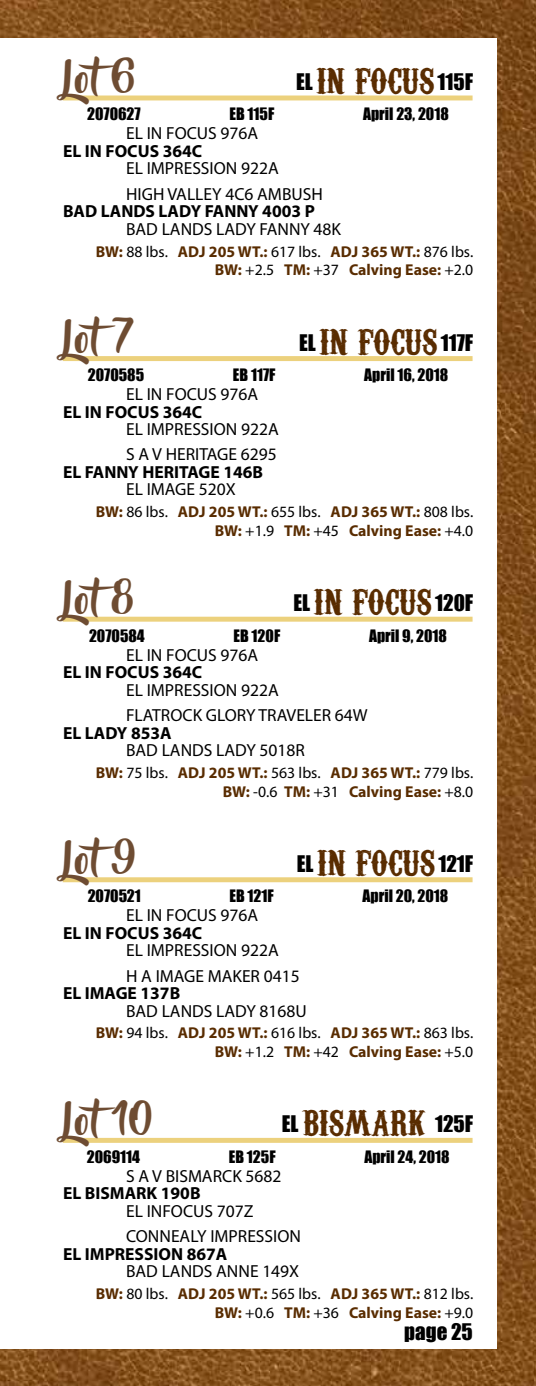
<style>
.page{position:relative;width:536px;height:1386px;background:#fff}
.page>*{position:absolute;margin:0;border:0;box-sizing:border-box;transform-origin:0 0}
.t1{font:39.38px "Beyond The Mountains";color:#6e4c32}
.t2{font:35px "Carnivalee Freakshow";color:#592c00}
.t3{font:21px "Impact";color:#000}
.t4{font:17.5px "Myriad Pro";color:#000}
.t5{font:700 17.5px "Myriad Pro";color:#000}
.t6{font:700 15.75px/18.9px "Myriad Pro";color:#592c00;text-align:right}
.t7{font:15.75px "Impact";color:#000}
.s1{font-family:"Impact";font-size:21px;color:#000}
.s2{font-weight:400;color:#000}
</style>
<div class="page">
<img style="left:0;top:0;width:536px;height:1386px">
<div style="left:0;top:39px;width:496px;height:1310px;background:#fff"></div>
<hr style="left:63px;top:96px;width:409px;height:4px;background:#ecd17d">
<div style="left:63px;top:356px;width:409px;height:5px;background:#ecd17d"></div>
<div style="left:63px;top:617px;width:409px;height:5px;background:#ecd17d"></div>
<div style="left:63px;top:877px;width:409px;height:5px;background:#ecd17d"></div>
<div style="left:63px;top:1138px;width:409px;height:5px;background:#ecd17d"></div>
<p class="t1" style="left:63px;top:56px;width:75px">Lo t6</p>
<p class="t2" style="left:296px;top:58px;width:179px"><span class="s1">EL</span> IN FOCUS <span class="s1">115F</span></p>
<p class="t7" style="left:87px;top:102px;width:55px">2070627</p>
<p class="t7" style="left:229px;top:102px;width:46px">EB 115F</p>
<p class="t7" style="left:363px;top:102px;width:87px">April 23, 2018</p>
<p class="t4" style="left:126px;top:123px;width:134px">EL IN FOCUS 976A</p>
<p class="t5" style="left:63px;top:140px;width:141px">EL IN FOCUS 364C</p>
<p class="t4" style="left:126px;top:158px;width:154px">EL IMPRESSION 922A</p>
<p class="t4" style="left:126px;top:183px;width:198px">HIGH VALLEY 4C6 AMBUSH</p>
<p class="t5" style="left:63px;top:200px;width:253px">BAD LANDS LADY FANNY 4003 P</p>
<p class="t4" style="left:126px;top:218px;width:216px">BAD LANDS LADY FANNY 48K</p>
<p class="t6" style="left:96px;top:241px;width:378px">BW: <span class="s2">88 lbs.</span> ADJ 205 WT.: <span class="s2">617 lbs.</span> ADJ 365 WT.: <span class="s2">876 lbs.<br></span>BW: <span class="s2">+2.5</span> TM: <span class="s2">+37</span> Calving Ease: <span class="s2">+2.0</span></p>
<p class="t1" style="left:63px;top:317px;width:73px">Lo t7</p>
<p class="t2" style="left:299px;top:319px;width:176px"><span class="s1">EL</span> IN FOCUS <span class="s1">117F</span></p>
<p class="t7" style="left:88px;top:363px;width:58px">2070585</p>
<p class="t7" style="left:233px;top:363px;width:44px">EB 117F</p>
<p class="t7" style="left:364px;top:363px;width:85px">April 16, 2018</p>
<p class="t4" style="left:126px;top:383px;width:134px">EL IN FOCUS 976A</p>
<p class="t5" style="left:63px;top:400px;width:141px">EL IN FOCUS 364C</p>
<p class="t4" style="left:126px;top:418px;width:154px">EL IMPRESSION 922A</p>
<p class="t4" style="left:126px;top:444px;width:152px">S A V HERITAGE 6295</p>
<p class="t5" style="left:63px;top:461px;width:201px">EL FANNY HERITAGE 146B</p>
<p class="t4" style="left:126px;top:479px;width:111px">EL IMAGE 520X</p>
<p class="t6" style="left:96px;top:502px;width:378px">BW: <span class="s2">86 lbs.</span> ADJ 205 WT.: <span class="s2">655 lbs.</span> ADJ 365 WT.: <span class="s2">808 lbs.<br></span>BW: <span class="s2">+1.9</span> TM: <span class="s2">+45</span> Calving Ease: <span class="s2">+4.0</span></p>
<p class="t1" style="left:63px;top:577px;width:73px">Lo t8</p>
<p class="t2" style="left:293px;top:580px;width:181px"><span class="s1">EL</span> IN FOCUS <span class="s1">120F</span></p>
<p class="t7" style="left:89px;top:623px;width:57px">2070584</p>
<p class="t7" style="left:233px;top:623px;width:48px">EB 120F</p>
<p class="t7" style="left:369px;top:623px;width:79px">April 9, 2018</p>
<p class="t4" style="left:126px;top:644px;width:134px">EL IN FOCUS 976A</p>
<p class="t5" style="left:63px;top:661px;width:141px">EL IN FOCUS 364C</p>
<p class="t4" style="left:126px;top:679px;width:154px">EL IMPRESSION 922A</p>
<p class="t4" style="left:126px;top:704px;width:243px">FLATROCK GLORY TRAVELER 64W</p>
<p class="t5" style="left:63px;top:721px;width:110px">EL LADY 853A</p>
<p class="t4" style="left:126px;top:739px;width:180px">BAD LANDS LADY 5018R</p>
<p class="t6" style="left:96px;top:762px;width:378px">BW: <span class="s2">75 lbs.</span> ADJ 205 WT.: <span class="s2">563 lbs.</span> ADJ 365 WT.: <span class="s2">779 lbs.<br></span>BW: <span class="s2">-0.6</span> TM: <span class="s2">+31</span> Calving Ease: <span class="s2">+8.0</span></p>
<p class="t1" style="left:63px;top:838px;width:75px">Lo t9</p>
<p class="t2" style="left:296px;top:840px;width:178px"><span class="s1">EL</span> IN FOCUS <span class="s1">121F</span></p>
<p class="t7" style="left:88px;top:884px;width:55px">2070521</p>
<p class="t7" style="left:229px;top:884px;width:46px">EB 121F</p>
<p class="t7" style="left:362px;top:884px;width:87px">April 20, 2018</p>
<p class="t4" style="left:126px;top:905px;width:134px">EL IN FOCUS 976A</p>
<p class="t5" style="left:63px;top:921px;width:141px">EL IN FOCUS 364C</p>
<p class="t4" style="left:126px;top:940px;width:154px">EL IMPRESSION 922A</p>
<p class="t4" style="left:126px;top:965px;width:175px">H A IMAGE MAKER 0415</p>
<p class="t5" style="left:63px;top:982px;width:119px">EL IMAGE 137B</p>
<p class="t4" style="left:126px;top:1000px;width:182px">BAD LANDS LADY 8168U</p>
<p class="t6" style="left:96px;top:1023px;width:378px">BW: <span class="s2">94 lbs.</span> ADJ 205 WT.: <span class="s2">616 lbs.</span> ADJ 365 WT.: <span class="s2">863 lbs.<br></span>BW: <span class="s2">+1.2</span> TM: <span class="s2">+42</span> Calving Ease: <span class="s2">+5.0</span></p>
<p class="t1" style="left:63px;top:1098px;width:93px">Lot10</p>
<p class="t2" style="left:282px;top:1101px;width:193px"><span class="s1">EL</span> BISMARK <span class="s1">125F</span></p>
<p class="t7" style="left:87px;top:1144px;width:55px">2069114</p>
<p class="t7" style="left:229px;top:1144px;width:48px">EB 125F</p>
<p class="t7" style="left:364px;top:1144px;width:87px">April 24, 2018</p>
<p class="t4" style="left:126px;top:1165px;width:157px">S A V BISMARCK 5682</p>
<p class="t5" style="left:63px;top:1182px;width:139px">EL BISMARK 190B</p>
<p class="t4" style="left:126px;top:1200px;width:129px">EL INFOCUS 707Z</p>
<p class="t4" style="left:126px;top:1226px;width:176px">CONNEALY IMPRESSION</p>
<p class="t5" style="left:63px;top:1242px;width:166px">EL IMPRESSION 867A</p>
<p class="t4" style="left:126px;top:1261px;width:175px">BAD LANDS ANNE 149X</p>
<p class="t6" style="left:96px;top:1284px;width:378px">BW: <span class="s2">80 lbs.</span> ADJ 205 WT.: <span class="s2">565 lbs.</span> ADJ 365 WT.: <span class="s2">812 lbs.<br></span>BW: <span class="s2">+0.6</span> TM: <span class="s2">+36</span> Calving Ease: <span class="s2">+9.0</span></p>
<p class="t3" style="left:404px;top:1315px;width:70px">page 25</p>
</div>
